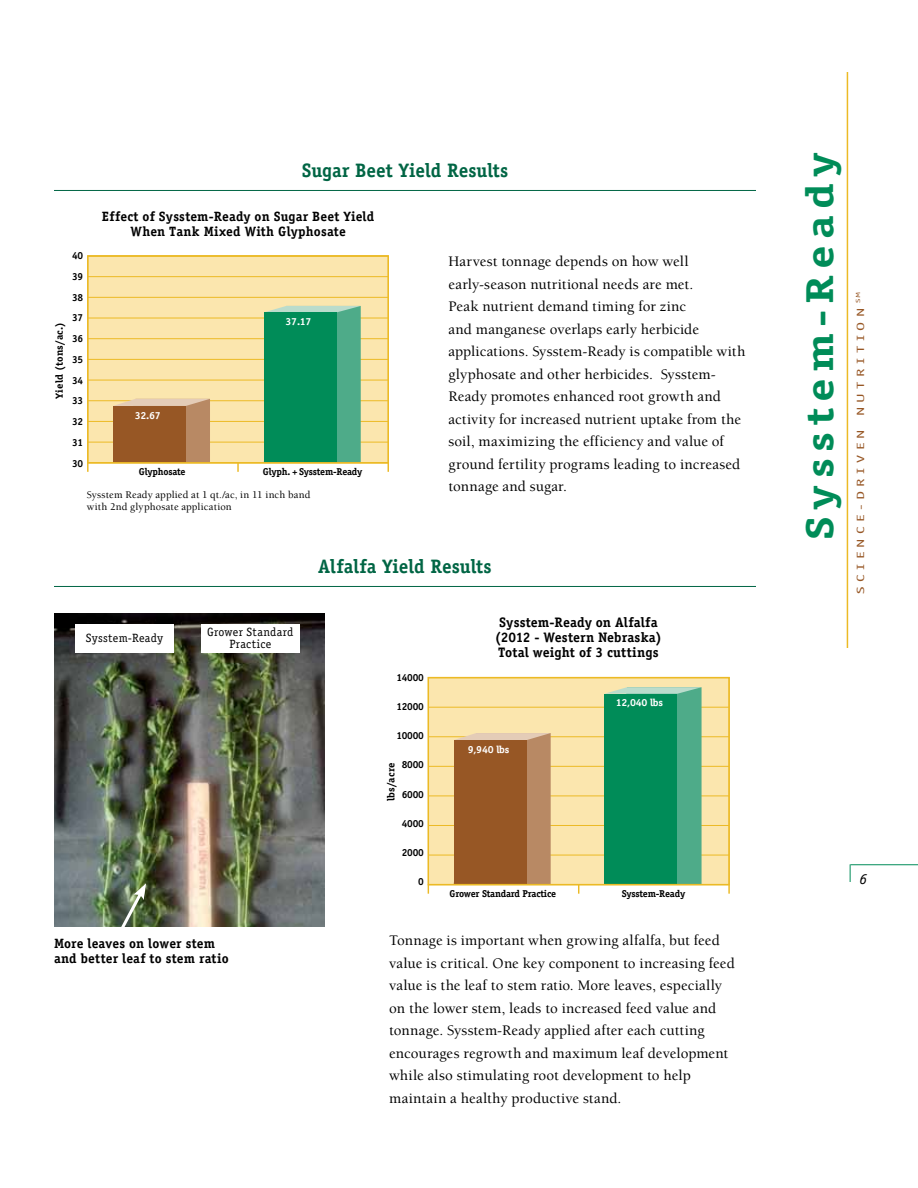
<style>
.page{position:relative;width:918px;height:1188px;background:#fff}
.page>*{position:absolute;margin:0;border:0;box-sizing:border-box;transform-origin:0 0}
.t1{font:700 39px "Officina Serif";letter-spacing:.14em;color:#008c58;scale:1.2 1}
.t2{font:700 19.5px "Officina Serif";color:#006544}
.t3{font:500 15px/22.5px "Berkeley";letter-spacing:.005em;color:#000}
.t4{font:italic 15px "Officina Serif";color:#000}
.t5{font:700 13.8px/15px "Officina Serif";letter-spacing:.005em;color:#000;text-align:center}
.t6{font:700 13.5px/15px "Officina Serif";letter-spacing:.01em;color:#000;text-align:center}
.t7{font:12px/12px "Officina Serif";letter-spacing:.02em;color:#000;text-align:center}
.t8{font:500 10.5px/12px "Berkeley";letter-spacing:.015em;color:#000}
.t9{font:10.5px "Officina Sans";letter-spacing:.27em;color:#975725;scale:1.55 1}
.t10{font:700 10.2px/20.7px "Officina Serif";letter-spacing:-.025em;color:#000;text-align:justify}
.t11{font:700 10.2px "Officina Serif";letter-spacing:-.025em;color:#fff;scale:1.05 1}
.t12{font:700 10.2px "Officina Serif";letter-spacing:.01em;color:#000;scale:1.05 1}
.t13{font:700 10.2px "Officina Serif";letter-spacing:-.025em;color:#000;scale:1.05 1}
.t14{font:700 9.9px "Officina Serif";letter-spacing:-.02em;color:#000}
</style>
<div class="page">
<hr style="left:850px;top:864px;width:68px;height:1px;background:#008c58">
<svg style="left:850px;top:864px;width:1px;height:18px"></svg>
<hr style="left:847px;top:72px;width:1px;height:576px;background:#ecba25">
<div style="left:88px;top:256px;width:300px;height:207px;background:#fbe6ae"></div>
<svg style="left:237px;top:464px;width:2px;height:8px"></svg>
<svg style="left:87px;top:464px;width:2px;height:8px"></svg>
<hr style="left:88px;top:276px;width:300px;height:1px;background:#ecba25">
<hr style="left:88px;top:297px;width:300px;height:1px;background:#ecba25">
<hr style="left:88px;top:318px;width:300px;height:1px;background:#ecba25">
<hr style="left:88px;top:338px;width:300px;height:1px;background:#ecba25">
<hr style="left:88px;top:359px;width:300px;height:1px;background:#ecba25">
<hr style="left:88px;top:380px;width:300px;height:1px;background:#ecba25">
<hr style="left:88px;top:400px;width:300px;height:1px;background:#ecba25">
<hr style="left:88px;top:421px;width:300px;height:1px;background:#ecba25">
<hr style="left:88px;top:442px;width:300px;height:1px;background:#ecba25">
<svg style="left:113px;top:399px;width:97px;height:63px;background:#c59d7a"></svg>
<div style="left:113px;top:406px;width:73px;height:57px;background:#975725"></div>
<svg style="left:266px;top:306px;width:95px;height:156px;background:#5db190"></svg>
<div style="left:264px;top:312px;width:73px;height:151px;background:#008c58"></div>
<div style="left:87px;top:255px;width:302px;height:209px;border:1px solid #ecba25"></div>
<div style="left:428px;top:678px;width:301px;height:207px;background:#fbe6ae"></div>
<svg style="left:728px;top:885px;width:2px;height:9px"></svg>
<hr style="left:428px;top:707px;width:301px;height:1px;background:#ecba25">
<hr style="left:428px;top:736px;width:301px;height:1px;background:#ecba25">
<hr style="left:428px;top:766px;width:301px;height:1px;background:#ecba25">
<hr style="left:428px;top:796px;width:301px;height:1px;background:#ecba25">
<hr style="left:428px;top:825px;width:301px;height:1px;background:#ecba25">
<hr style="left:428px;top:855px;width:301px;height:1px;background:#ecba25">
<svg style="left:454px;top:733px;width:97px;height:150px;background:#be916d"></svg>
<div style="left:454px;top:740px;width:72px;height:144px;background:#975725"></div>
<svg style="left:605px;top:687px;width:97px;height:196px;background:#5db190"></svg>
<div style="left:604px;top:694px;width:73px;height:190px;background:#008c58"></div>
<div style="left:428px;top:677px;width:302px;height:208px;border:1px solid #ecba25"></div>
<img style="left:54px;top:613px;width:270px;height:313px">
<hr style="left:54px;top:190px;width:702px;height:1px;background:#006544">
<hr style="left:54px;top:586px;width:702px;height:1px;background:#006544">
<div style="left:201px;top:624px;width:99px;height:29px;background:#fff"></div>
<div style="left:75px;top:624px;width:99px;height:29px;background:#fff"></div>
<svg style="left:115px;top:883px;width:31px;height:44px"></svg>
<h2 class="t2" style="left:302px;top:159px;width:208px">Sugar Beet Yield Results</h2>
<p class="t10" style="left:72px;top:245px;width:13px">40<br>39<br>38<br>37<br>36<br>35<br>34<br>33<br>32<br>31<br>30</p>
<p class="t12" style="left:53px;top:399px;width:74px;rotate:-90deg">Yield (tons/ac.)</p>
<p class="t6" style="left:102px;top:208px;width:274px">Effect of Sysstem-Ready on Sugar Beet Yield<br>When Tank Mixed With Glyphosate</p>
<p class="t11" style="left:135px;top:409px;width:26px">32.67</p>
<p class="t11" style="left:286px;top:315px;width:26px">37.17</p>
<p class="t14" style="left:139px;top:466px;width:48px">Glyphosate</p>
<p class="t14" style="left:263px;top:466px;width:101px">Glyph. + Sysstem-Ready</p>
<p class="t8" style="left:87px;top:489px;width:225px">Sysstem Ready applied at 1 qt./ac, in 11 inch band with 2nd glyphosate application</p>
<p class="t3" style="left:448px;top:251px;width:298px">Harvest tonnage depends on how well early-season nutritional needs are met.<br>Peak nutrient demand timing for zinc<br>and manganese overlaps early herbicide applications. Sysstem-Ready is compatible with glyphosate and other herbicides. Sysstem-Ready promotes enhanced root growth and activity for increased nutrient uptake from the soil, maximizing the efficiency and value of ground fertility programs leading to increased tonnage and sugar.</p>
<p class="t7" style="left:86px;top:632px;width:79px">Sysstem-Ready</p>
<p class="t7" style="left:207px;top:626px;width:88px">Grower Standard<br>Practice</p>
<p class="t6" style="left:54px;top:936px;width:176px;text-align:left">More leaves on lower stem and better leaf to stem ratio</p>
<h2 class="t2" style="left:318px;top:555px;width:175px">Alfalfa Yield Results</h2>
<p class="t10" style="left:396px;top:667px;width:29px">14000</p>
<p class="t10" style="left:396px;top:696px;width:29px">12000</p>
<p class="t10" style="left:396px;top:725px;width:29px">10000</p>
<p class="t10" style="left:402px;top:754px;width:24px">8000</p>
<p class="t10" style="left:402px;top:784px;width:24px">6000</p>
<p class="t10" style="left:402px;top:813px;width:24px">4000</p>
<p class="t10" style="left:402px;top:842px;width:24px">2000</p>
<p class="t10" style="left:418px;top:871px;width:7px">0</p>
<p class="t13" style="left:385px;top:801px;width:38px;rotate:-90deg">lbs/acre</p>
<p class="t5" style="left:495px;top:614px;width:168px">Sysstem-Ready on Alfalfa (2012 - Western Nebraska)<br>Total weight of 3 cuttings</p>
<p class="t11" style="left:468px;top:743px;width:41px">9,940 lbs</p>
<p class="t11" style="left:616px;top:697px;width:47px">12,040 lbs</p>
<p class="t14" style="left:450px;top:887px;width:108px">Grower Standard Practice</p>
<p class="t14" style="left:622px;top:887px;width:65px">Sysstem-Ready</p>
<p class="t3" style="left:389px;top:930px;width:347px">Tonnage is important when growing alfalfa, but feed value is critical. One key component to increasing feed value is the leaf to stem ratio. More leaves, especially on the lower stem, leads to increased feed value and tonnage. Sysstem-Ready applied after each cutting encourages regrowth and maximum leaf development while also stimulating root development to help maintain a healthy productive stand.</p>
<h1 class="t1" style="left:796px;top:540px;width:324px;rotate:-90deg">Sysstem-Ready</h1>
<p class="t9" style="left:854px;top:594px;width:197px;rotate:-90deg">science-driven nutrition <sup>SM</sup></p>
<p class="t4" style="left:860px;top:871px;width:9px">6</p>
</div>
